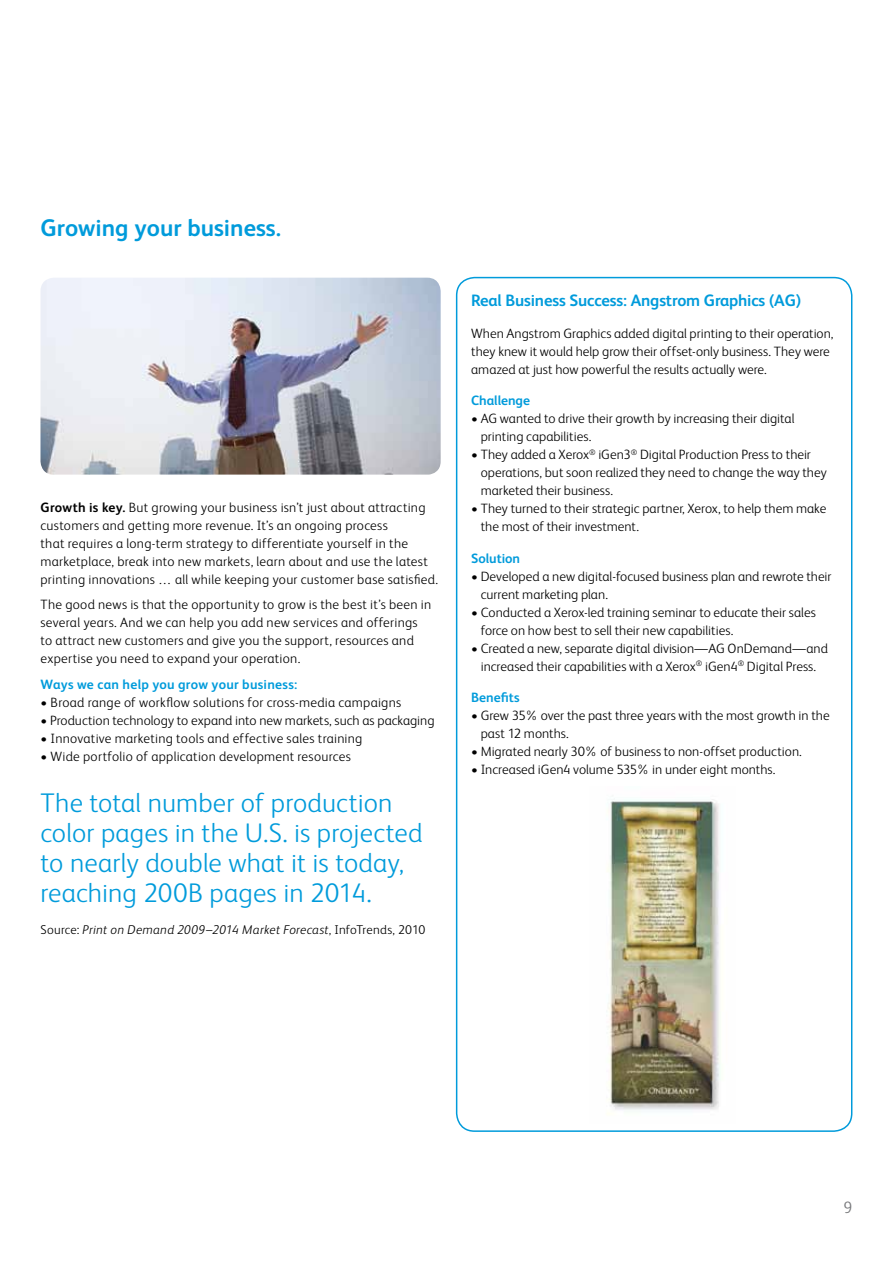
<style>
.page{position:relative;width:893px;height:1263px;background:#fff}
.page>*{position:absolute;margin:0;border:0;box-sizing:border-box;transform-origin:0 0}
.t1{font:300 27px/30px "Xerox Sans";letter-spacing:.005em;color:#009bdb}
.t2{font:700 24px "Xerox Sans";color:#009bdb}
.t3{font:700 16.5px "Xerox Sans";letter-spacing:-.01em;color:#009bdb}
.t4{font:300 16.5px "Xerox Sans";color:#77787b}
.t5{font:300 13.5px/18px "Xerox Sans";letter-spacing:.005em;color:#000}
.t6{font:700 13.5px "Xerox Sans";letter-spacing:.01em;color:#009bdb}
.t7{font:italic 300 12.75px "Xerox Sans";letter-spacing:.02em;color:#000}
.s1{font-weight:700}
.s2{font-style:normal}
</style>
<div class="page">
<img style="left:40px;top:278px;width:401px;height:197px">
<div style="left:456px;top:277px;width:396px;height:855px;border:2px solid #009bdb;border-radius:18px"></div>
<img style="left:607px;top:799px;width:113px;height:315px">
<h2 class="t2" style="left:40px;top:212px;width:242px">Growing your business.</h2>
<p class="t5" style="left:40px;top:497px;width:399px"><span class="s1">Growth is key.</span> But growing your business isn’t just about attracting customers and getting more revenue. It’s an ongoing process<br>that requires a long-term strategy to differentiate yourself in the marketplace, break into new markets, learn about and use the latest printing innovations … all while keeping your customer base satisfied.</p>
<p class="t5" style="left:40px;top:595px;width:392px">The good news is that the opportunity to grow is the best it’s been in several years. And we can help you add new services and offerings to attract new customers and give you the support, resources and expertise you need to expand your operation.</p>
<p class="t6" style="left:40px;top:675px;width:258px">Ways we can help you grow your business:</p>
<p class="t5" style="left:40px;top:693px;width:362px">• Broad range of workflow solutions for cross-media campaigns</p>
<p class="t5" style="left:40px;top:711px;width:396px">• Production technology to expand into new markets, such as packaging</p>
<p class="t5" style="left:40px;top:729px;width:323px">• Innovative marketing tools and effective sales training</p>
<p class="t5" style="left:40px;top:747px;width:312px">• Wide portfolio of application development resources</p>
<h1 class="t1" style="left:40px;top:786px;width:384px">The total number of production color pages in the U.S. is projected to nearly double what it is today, reaching 200B pages in 2014.</h1>
<p class="t7" style="left:40px;top:920px;width:386px"><span class="s2">Source:</span> Print on Demand 2009–2014 Market Forecast<span class="s2">, InfoTrends, 2010</span></p>
<p class="t3" style="left:471px;top:289px;width:331px">Real Business Success: Angstrom Graphics (AG)</p>
<p class="t5" style="left:471px;top:323px;width:364px">When Angstrom Graphics added digital printing to their operation, they knew it would help grow their offset-only business. They were amazed at just how powerful the results actually were.</p>
<p class="t6" style="left:471px;top:391px;width:60px">Challenge</p>
<p class="t5" style="left:481px;top:409px;width:315px;text-indent:-10px">• AG wanted to drive their growth by increasing their digital printing capabilities.</p>
<p class="t5" style="left:481px;top:445px;width:348px;text-indent:-10px">• They added a Xerox<sup>®</sup> iGen3<sup>®</sup> Digital Production Press to their operations, but soon realized they need to change the way they marketed their business.</p>
<p class="t5" style="left:481px;top:499px;width:347px;text-indent:-10px">• They turned to their strategic partner, Xerox, to help them make the most of their investment.</p>
<p class="t6" style="left:471px;top:549px;width:51px">Solution</p>
<p class="t5" style="left:481px;top:566px;width:352px;text-indent:-10px">• Developed a new digital-focused business plan and rewrote their current marketing plan.</p>
<p class="t5" style="left:481px;top:602px;width:337px;text-indent:-10px">• Conducted a Xerox-led training seminar to educate their sales force on how best to sell their new capabilities.</p>
<p class="t5" style="left:471px;top:638px;width:358px;text-align:center">• Created a new, separate digital division—AG OnDemand—and increased their capabilities with a Xerox<sup>®</sup> iGen4<sup>®</sup> Digital Press.</p>
<p class="t6" style="left:471px;top:688px;width:50px">Benefits</p>
<p class="t5" style="left:481px;top:706px;width:350px;text-indent:-10px">• Grew 35% over the past three years with the most growth in the past 12 months.</p>
<p class="t5" style="left:471px;top:742px;width:332px">• Migrated nearly 30% of business to non-offset production.</p>
<p class="t5" style="left:471px;top:760px;width:306px">• Increased iGen4 volume 535% in under eight months.</p>
<p class="t4" style="left:844px;top:1196px;width:10px">9</p>
</div>
